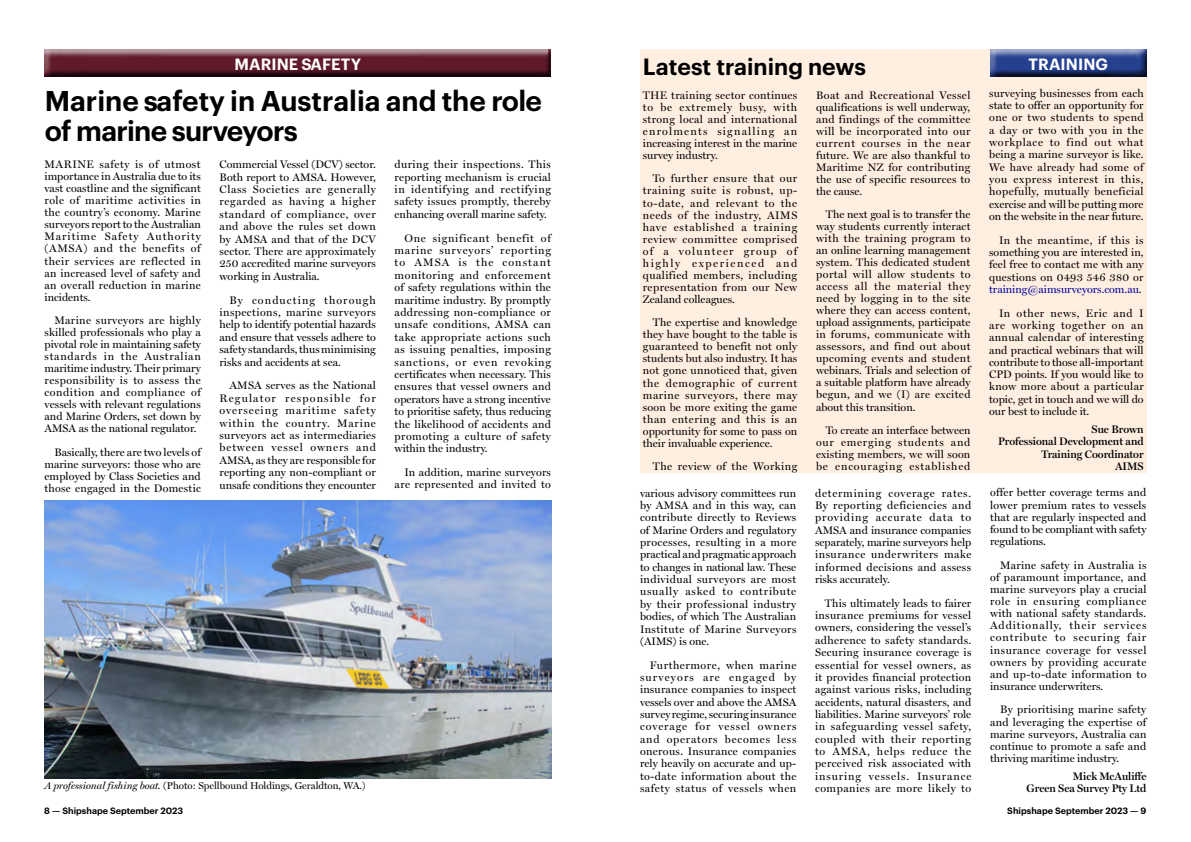
<style>
.page{position:relative;width:1191px;height:842px;background:#fff}
.page>*{position:absolute;margin:0;border:0;box-sizing:border-box;transform-origin:0 0}
.t1{font:600 28px/30px "Graphik";letter-spacing:-.015em;color:#000}
.t2{font:600 23px "Graphik";color:#000}
.t3{font:600 16px "Graphik";letter-spacing:.005em;color:#fff}
.t4{font:11px/12.4px "Miller Display Roman";letter-spacing:.01em;color:#000;text-align:justify}
.t5{font:600 11px/12.3px "Miller Display";color:#000;text-align:right}
.t6{font:11px "Miller Display Roman";letter-spacing:.045em;color:#000}
.t7{font:10px "Miller Display Roman";color:#000}
.t8{font:600 9px "Graphik";color:#000}
.s1{color:#009}
.s2{font-family:"Miller Display";font-style:italic}
</style>
<div class="page">
<img style="left:45px;top:501px;width:506px;height:277px">
<div style="left:40px;top:48px;width:518px;height:29px;background:#000;opacity:.75"></div>
<div style="left:640px;top:50px;width:506px;height:423px;background:#ffefe1"></div>
<div style="left:982px;top:48px;width:168px;height:29px;background:#ffefe1"></div>
<div style="left:986px;top:48px;width:167px;height:29px;background:#000;opacity:.75"></div>
<h3 class="t3" style="left:1028px;top:52px;width:81px">training</h3>
<h3 class="t3" style="left:234px;top:52px;width:128px">Marine safety</h3>
<h2 class="t2" style="left:643px;top:50px;width:225px">Latest training news</h2>
<p class="t4" style="left:643px;top:89px;width:156px;line-height:12px">THE training sector continues to be extremely busy, with strong local and international enrolments signalling an increasing interest in the marine survey industry.</p>
<p class="t4" style="left:643px;top:173px;width:156px;line-height:12px;text-indent:10px">To further ensure that our training suite is robust, up&shy;to-date, and relevant to the needs of the industry, AIMS have established a training review committee comprised of a volunteer group of highly experienced and qualified members, including representation from our New Zealand colleagues.</p>
<p class="t4" style="left:643px;top:316px;width:156px;line-height:12px;text-indent:10px">The expertise and knowledge they have bought to the table is guaranteed to benefit not only students but also industry. It has not gone unnoticed that, given the demographic of current marine surveyors, there may soon be more exiting the game than entering and this is an opportunity for some to pass on their invaluable experience.</p>
<p class="t6" style="left:653px;top:460px;width:146px">The review of the Working</p>
<p class="t4" style="left:989px;top:87px;width:156px">surveying businesses from each state to offer an opportunity for one or two students to spend a day or two with you in the workplace to find out what being a marine surveyor is like.<br>We have already had some of you express interest in this, hopefully, mutually beneficial exercise and will be putting more on the website in the near future.</p>
<p class="t4" style="left:989px;top:234px;width:156px;text-indent:10px">In the meantime, if this is something you are interested in, feel free to contact me with any questions on 0493 546 380 or <span class="s1">training@aimsurveyors.com.au</span>.</p>
<p class="t4" style="left:989px;top:307px;width:156px;text-indent:10px">In other news, Eric and I are working together on an annual calendar of interesting and practical webinars that will contribute to those all-important CPD points. If you would like to know more about a particular topic, get in touch and we will do our best to include it.</p>
<p class="t5" style="left:998px;top:423px;width:147px">Sue Brown<br>Professional Development and<br>Training Coordinator<br>AIMS</p>
<h1 class="t1" style="left:45px;top:83px;width:498px">Marine safety in Australia and the role of marine surveyors</h1>
<p class="t4" style="left:45px;top:158px;width:158px;line-height:12px">MARINE safety is of utmost importance in Australia due to its vast coastline and the significant role of maritime activities in the country’s economy. Marine surveyors report to the Australian Maritime Safety Authority (AMSA) and the benefits of their services are reflected in an increased level of safety and an overall reduction in marine incidents.</p>
<p class="t4" style="left:45px;top:314px;width:158px;line-height:12px;text-indent:10px">Marine surveyors are highly skilled professionals who play a pivotal role in maintaining safety standards in the Australian maritime industry. Their primary responsibility is to assess the condition and compliance of vessels with relevant regulations and Marine Orders, set down by AMSA as the national regulator.</p>
<p class="t4" style="left:45px;top:446px;width:158px;line-height:12px;text-indent:10px">Basically, there are two levels of marine surveyors: those who are employed by Class Societies and those engaged in the Domestic</p>
<p class="t4" style="left:816px;top:89px;width:156px;line-height:12px">Boat and Recreational Vessel qualifications is well underway, and findings of the committee will be incorporated into our current courses in the near future. We are also thankful to Maritime NZ for contributing the use of specific resources to the cause.</p>
<p class="t4" style="left:816px;top:208px;width:156px;line-height:12px;text-indent:10px">The next goal is to transfer the way students currently interact with the training program to an online learning management system. This dedicated student portal will allow students to access all the material they need by logging in to the site where they can access content, upload assignments, participate in forums, communicate with assessors, and find out about upcoming events and student webinars. Trials and selection of a suitable platform have already begun, and we (I) are excited about this transition.</p>
<p class="t4" style="left:816px;top:424px;width:156px;line-height:12px;text-indent:10px">To create an interface between our emerging students and existing members, we will soon be encouraging established</p>
<p class="t4" style="left:394px;top:158px;width:158px">during their inspections. This reporting mechanism is crucial in identifying and rectifying safety issues promptly, thereby enhancing overall marine safety.</p>
<p class="t4" style="left:394px;top:232px;width:158px;text-indent:10px">One significant benefit of marine surveyors’ reporting to AMSA is the constant monitoring and enforcement of safety regulations within the maritime industry. By promptly addressing non-compliance or unsafe conditions, AMSA can take appropriate actions such as issuing penalties, imposing sanctions, or even revoking certificates when necessary. This ensures that vessel owners and operators have a strong incentive to prioritise safety, thus reducing the likelihood of accidents and promoting a culture of safety within the industry.</p>
<p class="t4" style="left:394px;top:466px;width:158px;text-align:right">In addition, marine surveyors are represented and invited to</p>
<p class="t4" style="left:219px;top:158px;width:158px">Commercial Vessel (DCV) sector.<br>Both report to AMSA. However, Class Societies are generally regarded as having a higher standard of compliance, over and above the rules set down by AMSA and that of the DCV sector. There are approximately 250 accredited marine surveyors working in Australia.</p>
<p class="t4" style="left:219px;top:294px;width:158px;text-indent:10px">By conducting thorough inspections, marine surveyors help to identify potential hazards and ensure that vessels adhere to safety standards, thus minimising risks and accidents at sea.</p>
<p class="t4" style="left:219px;top:379px;width:158px;text-indent:10px">AMSA serves as the National Regulator responsible for overseeing maritime safety within the country. Marine surveyors act as intermediaries between vessel owners and AMSA, as they are responsible for reporting any non-compliant or unsafe conditions they encounter</p>
<p class="t4" style="left:990px;top:487px;width:158px;line-height:12.1px">offer better coverage terms and lower premium rates to vessels that are regularly inspected and found to be compliant with safety regulations.</p>
<p class="t4" style="left:990px;top:559px;width:158px;line-height:12.1px;text-indent:10px">Marine safety in Australia is of paramount importance, and marine surveyors play a crucial role in ensuring compliance with national safety standards.<br>Additionally, their services contribute to securing fair insurance coverage for vessel owners by providing accurate and up-to-date information to insurance underwriters.</p>
<p class="t4" style="left:990px;top:704px;width:158px;line-height:12.1px;text-indent:10px">By prioritising marine safety and leveraging the expertise of marine surveyors, Australia can continue to promote a safe and thriving maritime industry.</p>
<p class="t5" style="left:1073px;top:770px;width:75px">Mick McAuliffe</p>
<p class="t4" style="left:815px;top:486px;width:158px">determining coverage rates.<br>By reporting deficiencies and providing accurate data to AMSA and insurance companies separately, marine surveyors help insurance underwriters make informed decisions and assess risks accurately.</p>
<p class="t4" style="left:815px;top:597px;width:158px;text-indent:10px">This ultimately leads to fairer insurance premiums for vessel owners, considering the vessel’s adherence to safety standards.<br>Securing insurance coverage is essential for vessel owners, as it provides financial protection against various risks, including accidents, natural disasters, and liabilities. Marine surveyors’ role in safeguarding vessel safety, coupled with their reporting to AMSA, helps reduce the perceived risk associated with insuring vessels. Insurance companies are more likely to</p>
<p class="t4" style="left:640px;top:487px;width:158px">various advisory committees run by AMSA and in this way, can contribute directly to Reviews of Marine Orders and regulatory processes, resulting in a more practical and pragmatic approach to changes in national law. These individual surveyors are most usually asked to contribute by their professional industry bodies, of which The Australian Institute of Marine Surveyors (AIMS) is one.</p>
<p class="t4" style="left:640px;top:659px;width:158px;text-indent:10px">Furthermore, when marine surveyors are engaged by insurance companies to inspect vessels over and above the AMSA survey regime, securing insurance coverage for vessel owners and operators becomes less onerous. Insurance companies rely heavily on accurate and up&shy;to-date information about the safety status of vessels when</p>
<p class="t7" style="left:45px;top:780px;width:322px"><span class="s2">A professional fishing boat.</span> (Photo: Spellbound Holdings, Geraldton, WA.)</p>
<p class="t5" style="left:1026px;top:782px;width:121px">Green Sea Survey Pty Ltd</p>
<p class="t8" style="left:44px;top:804px;width:140px">8 — Shipshape September 2023</p>
<p class="t8" style="left:1007px;top:804px;width:141px">Shipshape September 2023 — 9</p>
</div>
